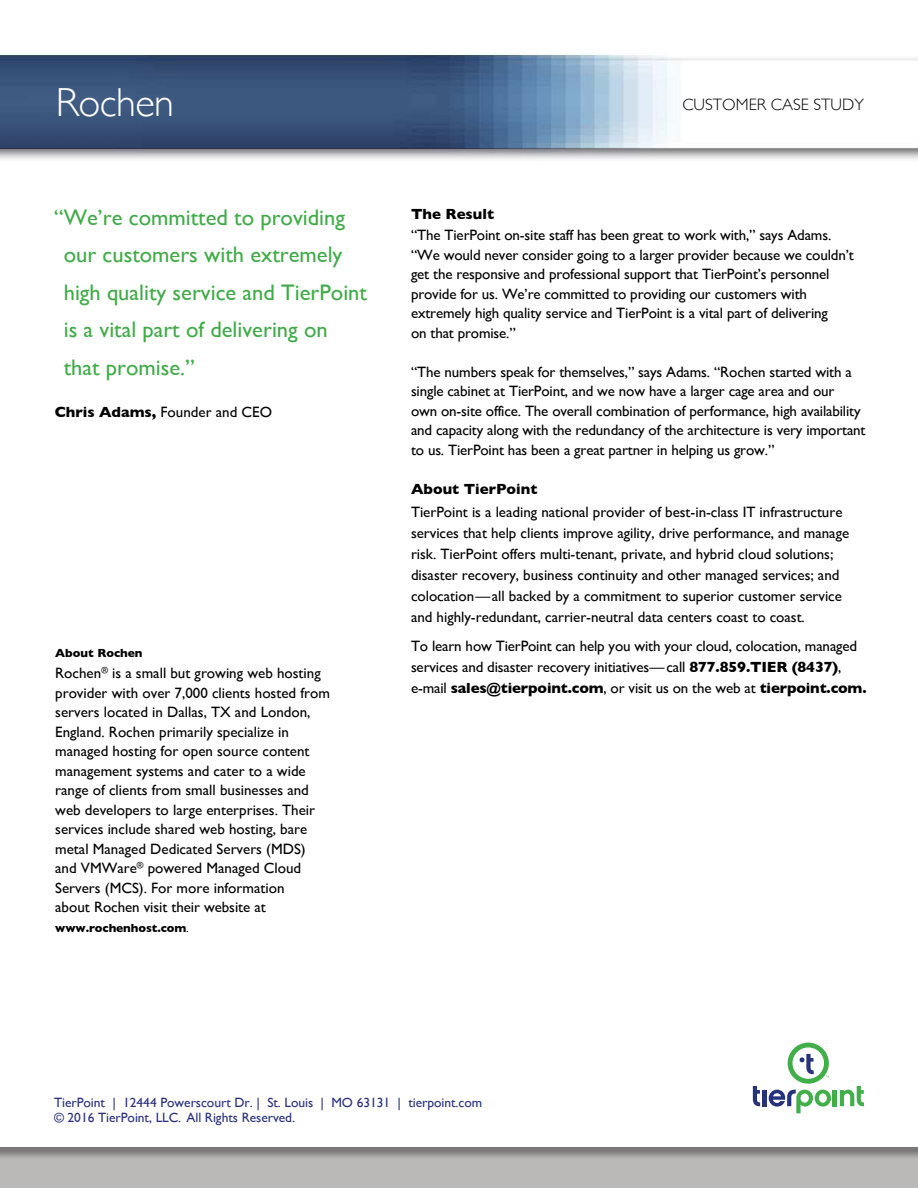
<style>
.page{position:relative;width:918px;height:1188px;background:#fff}
.page>*{position:absolute;margin:0;border:0;box-sizing:border-box;transform-origin:0 0}
.t1{font:300 40.5px "Gill Sans";letter-spacing:-.015em;color:#fff}
.t2{font:22.5px/37.5px "Gill Sans";color:#40ab48}
.t3{font:300 16.5px "Gill Sans";color:#000}
.t4{font:15px/19.5px "Gill Sans";color:#000}
.t5{font:700 15px "Gill Sans";color:#000}
.t6{font:13.5px/15px "Gill Sans";letter-spacing:-.005em;color:#29317c}
.t7{font:700 12px "Gill Sans";letter-spacing:-.005em;color:#000}
.s1{font-weight:700}
.s2{font-weight:400}
</style>
<div class="page">
<img style="left:0;top:53px;width:918px;height:107px">
<svg style="left:753px;top:1086px;width:7px;height:21px"></svg>
<hr style="left:763px;top:1090px;width:4px;height:16px;background:#26327b">
<hr style="left:833px;top:1090px;width:4px;height:16px;background:#40ae49">
<svg style="left:840px;top:1086px;width:24px;height:21px"></svg>
<svg style="left:769px;top:1043px;width:62px;height:70px"></svg>
<h1 class="t1" style="left:56px;top:78px;width:120px">Rochen</h1>
<p class="t3" style="left:682px;top:95px;width:183px">CUSTOMER CASE STUDY</p>
<h2 class="t2" style="left:64px;top:200px;width:305px;text-indent:-10px">“ We’re committed to providing our customers with extremely high quality service and TierPoint is a vital part of delivering on that promise.”</h2>
<p class="t4" style="left:55px;top:403px;width:219px"><span class="s1">Chris Adams,</span> Founder and CEO</p>
<p class="t7" style="left:55px;top:648px;width:89px">About Rochen</p>
<p class="t4" style="left:55px;top:665px;width:276px">Rochen<sup>®</sup> is a small but growing web hosting provider with over 7,000 clients hosted from servers located in Dallas, TX and London, England. Rochen primarily specialize in managed hosting for open source content management systems and cater to a wide range of clients from small businesses and web developers to large enterprises. Their services include shared web hosting, bare metal Managed Dedicated Servers (MDS) and VMWare<sup>®</sup> powered Managed Cloud Servers (MCS). For more information<br>about Rochen visit their website at</p>
<p class="t7" style="left:55px;top:923px;width:135px">www.rochenhost.com<span class="s2">.</span></p>
<p class="t5" style="left:411px;top:208px;width:85px">The Result</p>
<p class="t4" style="left:411px;top:227px;width:444px">“The TierPoint on-site staff has been great to work with,” says Adams. “We would never consider going to a larger provider because we couldn’t get the responsive and professional support that TierPoint’s personnel provide for us. We’re committed to providing our customers with extremely high quality service and TierPoint is a vital part of delivering<br>on that promise.”</p>
<p class="t4" style="left:411px;top:363px;width:456px">“The numbers speak for themselves,” says Adams. “Rochen started with a single cabinet at TierPoint, and we now have a larger cage area and our<br>own on-site office. The overall combination of performance, high availability and capacity along with the redundancy of the architecture is very important to us. TierPoint has been a great partner in helping us grow.”</p>
<p class="t5" style="left:411px;top:483px;width:128px">About TierPoint</p>
<p class="t4" style="left:411px;top:503px;width:440px;line-height:21px">TierPoint is a leading national provider of best-in-class IT infrastructure services that help clients improve agility, drive performance, and manage risk. TierPoint offers multi-tenant, private, and hybrid cloud solutions; disaster recovery, business continuity and other managed services; and colocation—all backed by a commitment to superior customer service and highly-redundant, carrier-neutral data centers coast to coast.</p>
<p class="t4" style="left:411px;top:636px;width:457px;line-height:21px">To learn how TierPoint can help you with your cloud, colocation, managed services and disaster recovery initiatives— call <span class="s1">877.859.TIER (8437)</span>, e-mail <span class="s1">sales@tierpoint.com</span>, or visit us on the web at <span class="s1">tierpoint.com.</span></p>
<p class="t6" style="left:54px;top:1096px;width:430px">TierPoint | 12444 Powerscourt Dr. | St. Louis | MO 63131 | tierpoint.com © 2016 TierPoint, LLC. All Rights Reserved.</p>
</div>
